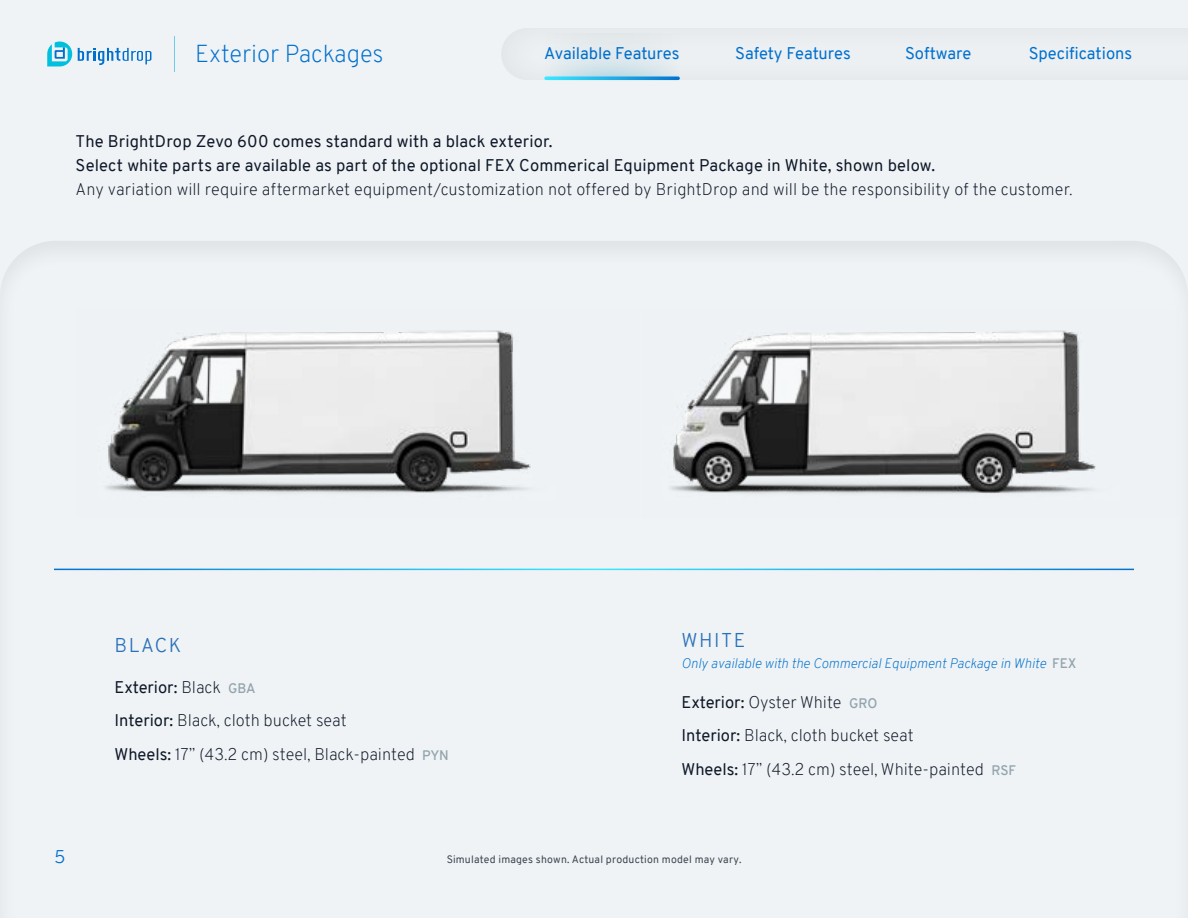
<style>
.page{position:relative;width:1188px;height:918px;background:#eff3f5}
.page>*{position:absolute;margin:0;border:0;box-sizing:border-box;transform-origin:0 0}
.t1{font:200 24px "Overpass";color:#0070ce}
.t2{font:300 19.5px "Overpass";letter-spacing:.08em;color:#2a71b9}
.t3{font:300 18px "Overpass";color:#0171ce}
.t4{font:200 16.5px/33.3px "Overpass";color:#0f1829}
.t5{font:16.5px/24px "Overpass";letter-spacing:.01em;color:#0f1829}
.t6{font:16.5px "Overpass";color:#0070ce}
.t7{font:italic 200 13.5px "Overpass";color:#0171ce}
.t8{font:10.5px "Overpass";letter-spacing:.02em;color:#0f1929}
.s1{font-weight:400}
.s2{font-weight:600;font-size:13.5px;color:#93a4ae}
.s3{font-weight:600;font-style:normal;color:#93a4ae}
</style>
<div class="page">
<svg style="left:78px;top:48px;width:73px;height:17px"></svg>
<svg style="left:47px;top:42px;width:25px;height:24px"></svg>
<div style="left:488px;top:18px;width:700px;height:63px;background:#ebeff1"></div>
<img style="left:106px;top:330px;width:425px;height:163px">
<img style="left:670px;top:330px;width:426px;height:164px">
<hr style="left:54px;top:569px;width:1080px;height:1px;background:#fff">
<hr style="left:174px;top:37px;width:1px;height:35px;background:#6ccde8">
<svg style="left:550px;top:54px;width:125px;height:22px"></svg>
<svg style="left:544px;top:76px;width:136px;height:4px"></svg>
<h1 class="t1" style="left:195px;top:36px;width:190px">Exterior Packages</h1>
<p class="t6" style="left:544px;top:42px;width:137px">Available Features</p>
<p class="t6" style="left:735px;top:42px;width:117px">Safety Features</p>
<p class="t6" style="left:905px;top:42px;width:68px">Software</p>
<p class="t6" style="left:1029px;top:42px;width:105px">Specifications</p>
<p class="t5" style="left:76px;top:130px;width:861px">The BrightDrop Zevo 600 comes standard with a black exterior.<br>Select white parts are available as part of the optional FEX Commerical Equipment Package in White, shown below.</p>
<p class="t4" style="left:76px;top:173px;width:999px">Any variation will require aftermarket equipment/customization not offered by BrightDrop and will be the responsibility of the customer.</p>
<p class="t3" style="left:54px;top:844px;width:13px">5</p>
<p class="t2" style="left:115px;top:632px;width:68px">BLACK</p>
<p class="t4" style="left:114px;top:671px;width:336px"><span class="s1">Exterior:</span> Black <span class="s2">GBA<br></span><span class="s1">Interior:</span> Black, cloth bucket seat<br><span class="s1">Wheels:</span> 17” (43.2 cm) steel, Black-painted <span class="s2">PYN</span></p>
<p class="t2" style="left:682px;top:626px;width:65px">WHITE</p>
<p class="t7" style="left:681px;top:653px;width:397px">Only available with the Commercial Equipment Package in White <span class="s3">FEX</span></p>
<p class="t4" style="left:681px;top:686px;width:336px"><span class="s1">Exterior:</span> Oyster White <span class="s2">GRO<br></span><span class="s1">Interior:</span> Black, cloth bucket seat<br><span class="s1">Wheels:</span> 17” (43.2 cm) steel, White-painted <span class="s2">RSF</span></p>
<p class="t8" style="left:447px;top:852px;width:296px">Simulated images shown. Actual production model may vary.</p>
</div>
